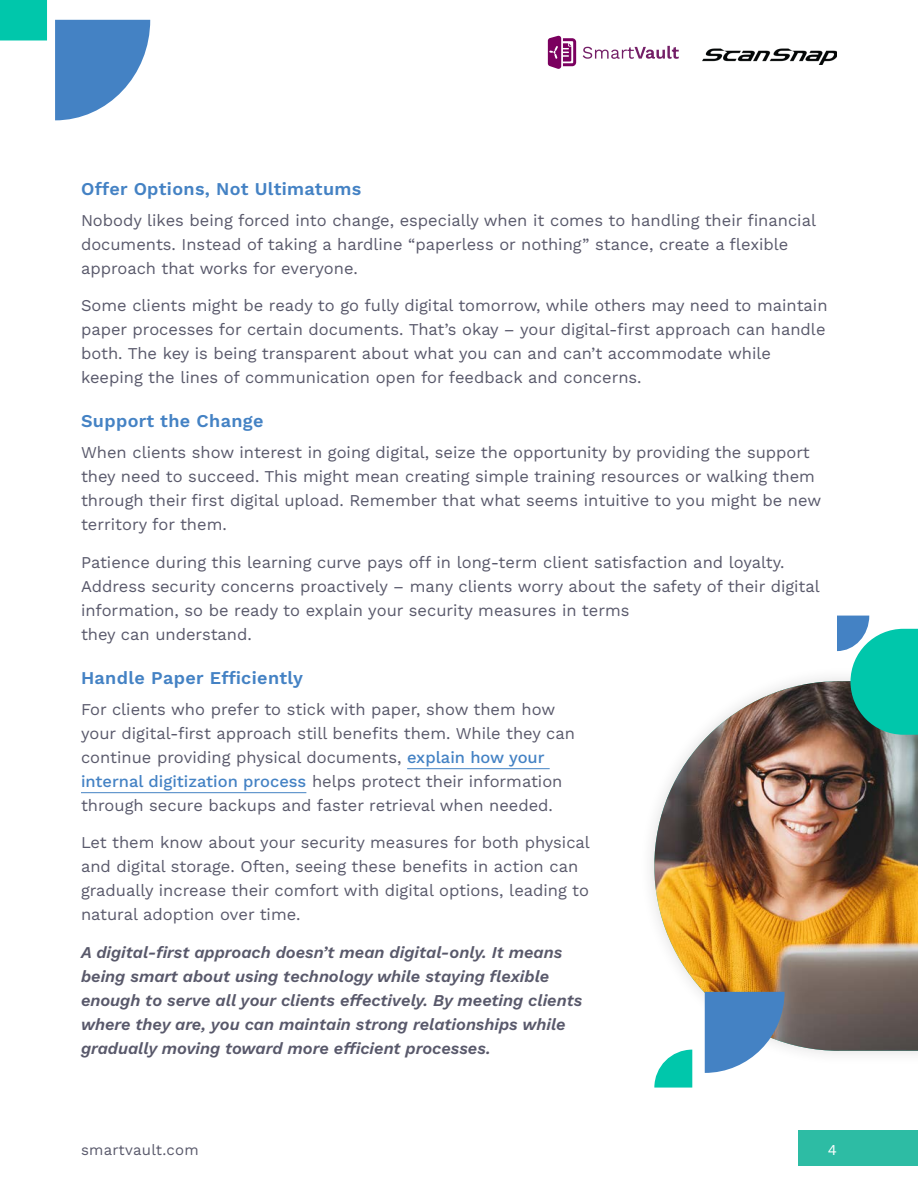
<style>
.page{position:relative;width:918px;height:1188px;background:#fff}
.page>*{position:absolute;margin:0;border:0;box-sizing:border-box;transform-origin:0 0}
.Subhead_B{font:600 18px "Work Sans";letter-spacing:.02em;color:#4482c4}
.Body_Text{font:16.5px/24px "Work Sans";color:#59596b}
.Body_Text-2{font:italic 16.5px/24px "Work Sans";color:#59596b}
.t1{font:15px "Work Sans";letter-spacing:.02em;color:#59596b}
.t2{font:15px "Work Sans";color:#fff}
.s1{color:#4482c4}
</style>
<div class="page">
<div style="left:798px;top:1130px;width:120px;height:36px;background:#2dbca4"></div>
<svg style="left:583px;top:46px;width:96px;height:13px"></svg>
<svg style="left:548px;top:36px;width:28px;height:33px"></svg>
<img style="left:702px;top:48px;width:135px;height:16px">
<hr style="left:407px;top:768px;width:143px;height:1px;background:#4482c4">
<hr style="left:81px;top:792px;width:225px;height:1px;background:#4482c4">
<svg style="left:55px;top:20px;width:95px;height:100px"></svg>
<div style="left:0;top:0;width:47px;height:40px;background:#00c7ab"></div>
<img style="left:654px;top:681px;width:264px;height:370px">
<svg style="left:705px;top:992px;width:80px;height:81px"></svg>
<svg style="left:654px;top:1050px;width:38px;height:38px"></svg>
<svg style="left:837px;top:616px;width:81px;height:119px;background:#35b4a8"></svg>
<p class="Subhead_B" style="left:81px;top:175px;width:282px">Offer Options, Not Ultimatums</p>
<p class="Body_Text" style="left:81px;top:207px;width:737px">Nobody likes being forced into change, especially when it comes to handling their financial documents. Instead of taking a hardline “paperless or nothing” stance, create a flexible approach that works for everyone.</p>
<p class="Body_Text" style="left:81px;top:293px;width:748px">Some clients might be ready to go fully digital tomorrow, while others may need to maintain paper processes for certain documents. That’s okay – your digital-first approach can handle both. The key is being transparent about what you can and can’t accommodate while keeping the lines of communication open for feedback and concerns.</p>
<p class="Subhead_B" style="left:81px;top:408px;width:184px">Support the Change</p>
<p class="Body_Text" style="left:81px;top:440px;width:742px">When clients show interest in going digital, seize the opportunity by providing the support they need to succeed. This might mean creating simple training resources or walking them through their first digital upload. Remember that what seems intuitive to you might be new territory for them.</p>
<p class="Body_Text" style="left:81px;top:549px;width:740px">Patience during this learning curve pays off in long-term client satisfaction and loyalty.<br>Address security concerns proactively – many clients worry about the safety of their digital information, so be ready to explain your security measures in terms<br>they can understand.</p>
<p class="Subhead_B" style="left:81px;top:664px;width:224px">Handle Paper Efficiently</p>
<p class="Body_Text" style="left:81px;top:696px;width:495px">For clients who prefer to stick with paper, show them how your digital-first approach still benefits them. While they can continue providing physical documents, <span class="s1">explain how your internal digitization process</span> helps protect their information through secure backups and faster retrieval when needed.</p>
<p class="Body_Text" style="left:81px;top:830px;width:511px">Let them know about your security measures for both physical and digital storage. Often, seeing these benefits in action can gradually increase their comfort with digital options, leading to natural adoption over time.</p>
<p class="Body_Text-2" style="left:81px;top:939px;width:503px">A digital-first approach doesn’t mean digital-only. It means being smart about using technology while staying flexible enough to serve all your clients effectively. By meeting clients where they are, you can maintain strong relationships while gradually moving toward more efficient processes.</p>
<p class="t1" style="left:81px;top:1138px;width:119px">smartvault.com</p>
<p class="t2" style="left:828px;top:1138px;width:11px">4</p>
</div>
